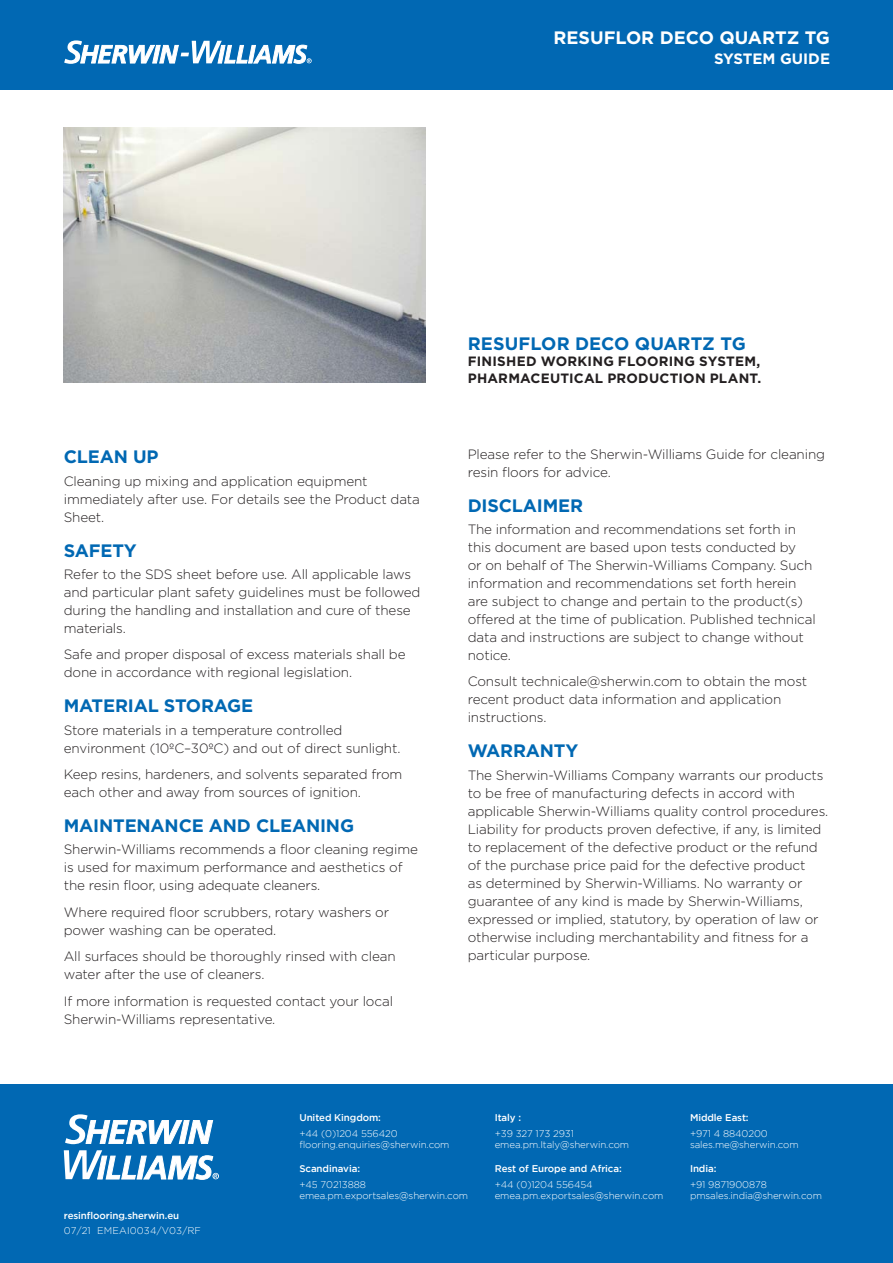
<style>
.page{position:relative;width:893px;height:1263px;background:#fff}
.page>*{position:absolute;margin:0;border:0;box-sizing:border-box;transform-origin:0 0}
.Section_description{font:700 18px "Gotham";letter-spacing:-.01em;color:#0168b3}
.t1{font:700 18px "Gotham";color:#fff}
.t2{font:700 15px "Gotham";color:#fff}
.Product_description{font:300 13.5px/18px "Gotham";letter-spacing:-.01em;color:#231f20}
.Application_sub-titl{font:700 13.5px/16.5px "Gotham";letter-spacing:.015em;color:#231f20}
.para_intro_text{font:300 9.75px/11.2px "Gotham";letter-spacing:-.01em;color:#fff}
.para_intro_text-2{font:500 9.75px "Gotham";letter-spacing:-.01em;color:#fff}
.para_intro_text-3{font:300 9.75px "Gotham";letter-spacing:.015em;color:#fff}
</style>
<div class="page">
<img style="left:64px;top:128px;width:361px;height:255px">
<div style="left:0;top:0;width:893px;height:89px;background:#0168b3"></div>
<svg style="left:64px;top:40px;width:248px;height:168px"></svg>
<div style="left:0;top:1084px;width:893px;height:179px;background:#0168b3"></div>
<svg style="left:64px;top:1114px;width:155px;height:65px"></svg>
<p class="t1" style="left:554px;top:28px;width:278px">RESUFLOR DECO QUARTZ TG</p>
<p class="t2" style="left:714px;top:50px;width:117px">SYSTEM GUIDE</p>
<p class="Section_description" style="left:64px;top:446px;width:96px">CLEAN UP</p>
<p class="Product_description" style="left:64px;top:472px;width:358px">Cleaning up mixing and application equipment immediately after use. For details see the Product data<br>Sheet.</p>
<p class="Section_description" style="left:64px;top:540px;width:74px">SAFETY</p>
<p class="Product_description" style="left:64px;top:565px;width:358px">Refer to the SDS sheet before use. All applicable laws and particular plant safety guidelines must be followed during the handling and installation and cure of these materials.</p>
<p class="Product_description" style="left:64px;top:645px;width:343px">Safe and proper disposal of excess materials shall be done in accordance with regional legislation.</p>
<p class="Section_description" style="left:64px;top:695px;width:191px">MATERIAL STORAGE</p>
<p class="Product_description" style="left:64px;top:721px;width:338px">Store materials in a temperature controlled environment (10ºC–30ºC) and out of direct sunlight.</p>
<p class="Product_description" style="left:64px;top:765px;width:340px">Keep resins, hardeners, and solvents separated from each other and away from sources of ignition.</p>
<p class="Section_description" style="left:64px;top:815px;width:292px">MAINTENANCE AND CLEANING</p>
<p class="Product_description" style="left:64px;top:840px;width:356px">Sherwin-Williams recommends a floor cleaning regime is used for maximum performance and aesthetics of the resin floor, using adequate cleaners.</p>
<p class="Product_description" style="left:64px;top:903px;width:327px">Where required floor scrubbers, rotary washers or power washing can be operated.</p>
<p class="Product_description" style="left:64px;top:947px;width:333px">All surfaces should be thoroughly rinsed with clean water after the use of cleaners.</p>
<p class="Product_description" style="left:64px;top:992px;width:331px">If more information is requested contact your local<br>Sherwin-Williams representative.</p>
<p class="Section_description" style="left:468px;top:333px;width:280px">RESUFLOR DECO QUARTZ TG</p>
<p class="Application_sub-titl" style="left:468px;top:353px;width:295px">FINISHED WORKING FLOORING SYSTEM,<br>PHARMACEUTICAL PRODUCTION PLANT.</p>
<p class="Product_description" style="left:468px;top:445px;width:359px">Please refer to the Sherwin-Williams Guide for cleaning resin floors for advice.</p>
<p class="Section_description" style="left:468px;top:495px;width:117px">DISCLAIMER</p>
<p class="Product_description" style="left:468px;top:520px;width:350px">The information and recommendations set forth in this document are based upon tests conducted by<br>or on behalf of The Sherwin-Williams Company. Such information and recommendations set forth herein are subject to change and pertain to the product(s) offered at the time of publication. Published technical data and instructions are subject to change without notice.</p>
<p class="Product_description" style="left:468px;top:672px;width:341px">Consult technicale@sherwin.com to obtain the most recent product data information and application instructions.</p>
<p class="Section_description" style="left:468px;top:741px;width:112px">WARRANTY</p>
<p class="Product_description" style="left:468px;top:766px;width:362px">The Sherwin-Williams Company warrants our products to be free of manufacturing defects in accord with applicable Sherwin-Williams quality control procedures.<br>Liability for products proven defective, if any, is limited to replacement of the defective product or the refund of the purchase price paid for the defective product<br>as determined by Sherwin-Williams. No warranty or guarantee of any kind is made by Sherwin-Williams, expressed or implied, statutory, by operation of law or otherwise including merchantability and fitness for a particular purpose.</p>
<p class="para_intro_text-2" style="left:64px;top:1210px;width:117px">resinflooring.sherwin.eu</p>
<p class="para_intro_text-3" style="left:64px;top:1225px;width:139px">07/21 EMEAI0034/V03/RF</p>
<p class="para_intro_text-2" style="left:299px;top:1112px;width:83px">United Kingdom:</p>
<p class="para_intro_text" style="left:299px;top:1128px;width:100px">+44 (0)1204 556420</p>
<p class="para_intro_text" style="left:299px;top:1139px;width:152px">flooring.enquiries@sherwin.com</p>
<p class="para_intro_text-2" style="left:299px;top:1163px;width:62px">Scandinavia:</p>
<p class="para_intro_text" style="left:299px;top:1179px;width:68px">+45 70213888</p>
<p class="para_intro_text" style="left:299px;top:1190px;width:170px">emea.pm.exportsales@sherwin.com</p>
<p class="para_intro_text-2" style="left:495px;top:1112px;width:28px">Italy :</p>
<p class="para_intro_text" style="left:495px;top:1128px;width:81px">+39 327 173 2931</p>
<p class="para_intro_text" style="left:495px;top:1139px;width:136px">emea.pm.Italy@sherwin.com</p>
<p class="para_intro_text-2" style="left:495px;top:1163px;width:129px">Rest of Europe and Africa:</p>
<p class="para_intro_text" style="left:495px;top:1179px;width:100px">+44 (0)1204 556454</p>
<p class="para_intro_text" style="left:495px;top:1190px;width:170px">emea.pm.exportsales@sherwin.com</p>
<p class="para_intro_text-2" style="left:690px;top:1112px;width:60px">Middle East:</p>
<p class="para_intro_text" style="left:690px;top:1128px;width:79px">+971 4 8840200</p>
<p class="para_intro_text" style="left:690px;top:1139px;width:110px">sales.me@sherwin.com</p>
<p class="para_intro_text-2" style="left:690px;top:1163px;width:28px">India:</p>
<p class="para_intro_text" style="left:690px;top:1179px;width:133px">+91 9871900878 pmsales.india@sherwin.com</p>
</div>
